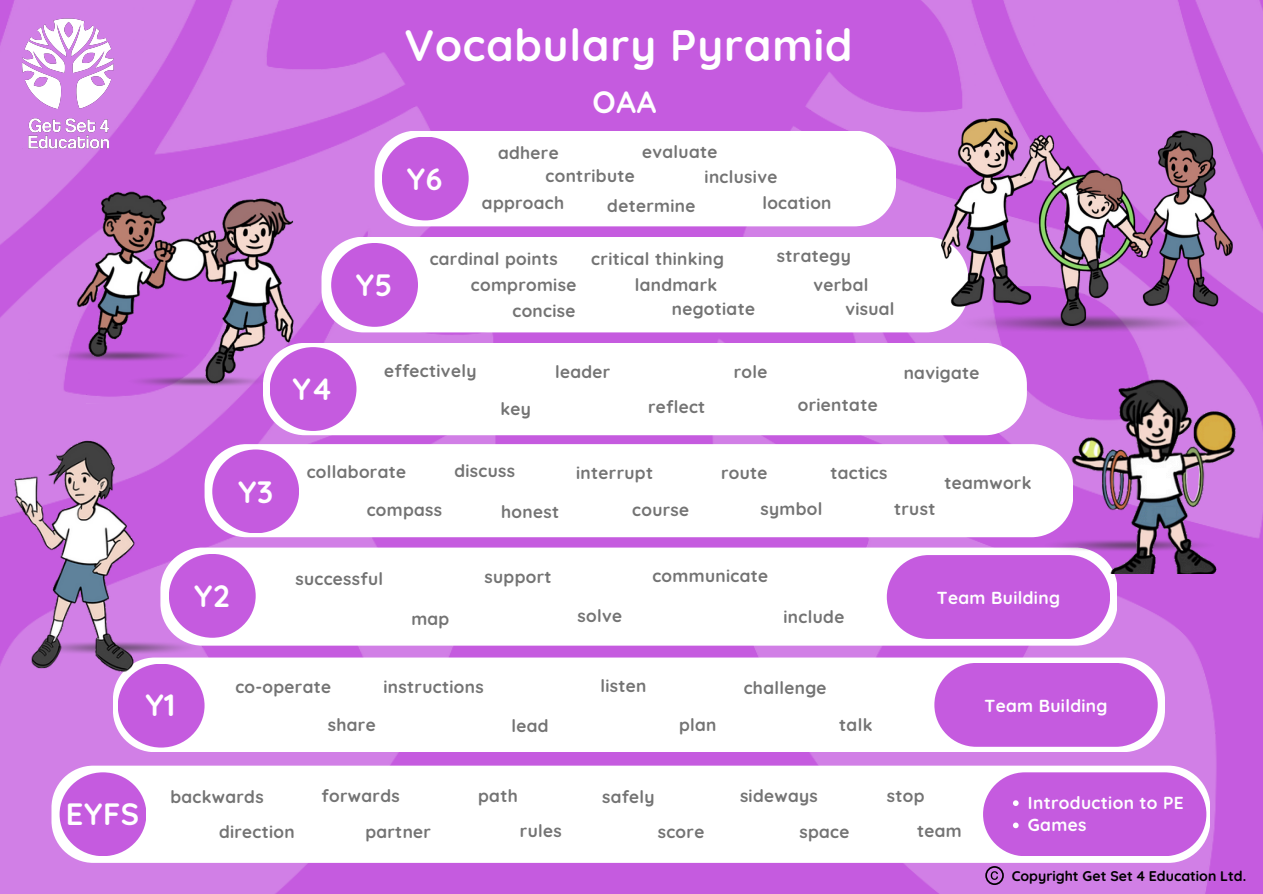
<style>
.page{position:relative;width:1263px;height:894px;background:#fff}
.page>*{position:absolute;margin:0;border:0;box-sizing:border-box;transform-origin:0 0}
.t1{font:700 43.95px "Quicksand";letter-spacing:.02em;color:#fff}
.t2{font:700 30.75px "Quicksand";letter-spacing:.02em;color:#fff}
.t3{font:700 17.25px "Quicksand";letter-spacing:.02em;color:#737373}
.t4{font:700 17.25px "Quicksand";letter-spacing:.02em;color:#fff}
.t5{font:700 14.1px "Quicksand";color:#000}
</style>
<div class="page">
<div style="left:0;top:0;width:1263px;height:893px;background:#c55bdf"></div>
<img style="left:0;top:0;width:500px;height:893px">
<img style="left:710px;top:0;width:553px;height:893px">
<div style="left:51px;top:765px;width:1159px;height:97px;background:#fff"></div>
<div style="left:113px;top:657px;width:1052px;height:95px;background:#fff"></div>
<div style="left:182px;top:547px;width:935px;height:98px;background:#fff"></div>
<div style="left:205px;top:444px;width:849px;height:93px;background:#fff"></div>
<div style="left:263px;top:343px;width:764px;height:92px;background:#fff"></div>
<div style="left:321px;top:237px;width:634px;height:95px;background:#fff"></div>
<div style="left:375px;top:131px;width:521px;height:95px;background:#fff"></div>
<div style="left:60px;top:772px;width:86px;height:83px;background:#c55bdf;border-radius:50%"></div>
<div style="left:118px;top:663px;width:86px;height:84px;background:#c55bdf;border-radius:50%"></div>
<div style="left:169px;top:553px;width:87px;height:84px;background:#c55bdf;border-radius:50%"></div>
<div style="left:212px;top:449px;width:87px;height:84px;background:#c55bdf;border-radius:50%"></div>
<div style="left:270px;top:347px;width:86px;height:84px;background:#c55bdf;border-radius:50%"></div>
<div style="left:331px;top:243px;width:87px;height:84px;background:#c55bdf;border-radius:50%"></div>
<div style="left:382px;top:136px;width:87px;height:84px;background:#c55bdf;border-radius:50%"></div>
<img style="left:22px;top:19px;width:91px;height:129px">
<img style="left:955px;top:325px;width:255px;height:7px">
<img style="left:1041px;top:539px;width:13px;height:12px">
<img style="left:182px;top:641px;width:19px;height:13px">
<div style="left:983px;top:772px;width:223px;height:83px;background:#c55bdf;border-radius:42px"></div>
<svg style="left:1013px;top:800px;width:6px;height:5px"></svg>
<svg style="left:1013px;top:822px;width:6px;height:6px"></svg>
<div style="left:934px;top:662px;width:224px;height:84px;background:#c55bdf;border-radius:42px"></div>
<div style="left:887px;top:555px;width:223px;height:83px;background:#c55bdf;border-radius:42px"></div>
<img style="left:941px;top:118px;width:292px;height:207px">
<img style="left:71px;top:176px;width:242px;height:227px">
<img style="left:50px;top:351px;width:142px;height:10px">
<img style="left:1054px;top:357px;width:209px;height:216px">
<img style="left:0;top:425px;width:182px;height:270px">
<svg style="left:985px;top:865px;width:19px;height:19px"></svg>
<p class="t1" style="left:404px;top:17px;width:449px">Vocabulary Pyramid</p>
<p class="t2" style="left:145px;top:685px;width:32px">Y1</p>
<p class="t2" style="left:238px;top:471px;width:36px">Y3</p>
<p class="t2" style="left:194px;top:576px;width:37px">Y2</p>
<p class="t2" style="left:292px;top:369px;width:42px">Y4</p>
<p class="t2" style="left:356px;top:265px;width:38px">Y5</p>
<p class="t2" style="left:407px;top:159px;width:37px">Y6</p>
<h3 class="t3" style="left:498px;top:142px;width:62px">adhere</h3>
<p class="t2" style="left:593px;top:82px;width:65px">OAA</p>
<h3 class="t3" style="left:642px;top:140px;width:77px">evaluate</h3>
<h3 class="t3" style="left:546px;top:164px;width:91px">contribute</h3>
<h3 class="t3" style="left:705px;top:166px;width:74px">inclusive</h3>
<h3 class="t3" style="left:482px;top:191px;width:84px">approach</h3>
<h3 class="t3" style="left:607px;top:194px;width:90px">determine</h3>
<h3 class="t3" style="left:762px;top:191px;width:71px">location</h3>
<h3 class="t3" style="left:430px;top:248px;width:130px">cardinal points</h3>
<h3 class="t3" style="left:471px;top:273px;width:107px">compromise</h3>
<h3 class="t3" style="left:512px;top:300px;width:64px">concise</h3>
<p class="t3" style="left:591px;top:248px;width:134px">critical thinking</p>
<h2 class="t3" style="left:635px;top:273px;width:84px">landmark</h2>
<p class="t3" style="left:672px;top:297px;width:85px">negotiate</p>
<p class="t3" style="left:777px;top:245px;width:76px">strategy</p>
<h3 class="t3" style="left:813px;top:273px;width:56px">verbal</h3>
<h3 class="t3" style="left:845px;top:297px;width:51px">visual</h3>
<h3 class="t3" style="left:384px;top:359px;width:94px">effectively</h3>
<h3 class="t3" style="left:500px;top:397px;width:32px">key</h3>
<h3 class="t3" style="left:555px;top:360px;width:57px">leader</h3>
<h3 class="t3" style="left:648px;top:396px;width:59px">reflect</h3>
<h3 class="t3" style="left:734px;top:360px;width:35px">role</h3>
<h3 class="t3" style="left:798px;top:394px;width:81px">orientate</h3>
<h3 class="t3" style="left:904px;top:362px;width:77px">navigate</h3>
<h3 class="t3" style="left:307px;top:460px;width:101px">collaborate</h3>
<h3 class="t3" style="left:367px;top:498px;width:77px">compass</h3>
<h2 class="t3" style="left:454px;top:460px;width:62px">discuss</h2>
<h3 class="t3" style="left:501px;top:500px;width:59px">honest</h3>
<h3 class="t3" style="left:576px;top:461px;width:78px">interrupt</h3>
<h3 class="t3" style="left:632px;top:498px;width:59px">course</h3>
<h3 class="t3" style="left:721px;top:461px;width:48px">route</h3>
<h3 class="t3" style="left:760px;top:497px;width:63px">symbol</h3>
<h3 class="t3" style="left:830px;top:461px;width:58px">tactics</h3>
<p class="t3" style="left:894px;top:497px;width:43px">trust</p>
<h2 class="t3" style="left:944px;top:472px;width:89px">teamwork</h2>
<h3 class="t3" style="left:295px;top:567px;width:89px">successful</h3>
<h3 class="t3" style="left:484px;top:566px;width:69px">support</h3>
<h3 class="t3" style="left:411px;top:607px;width:40px">map</h3>
<h3 class="t3" style="left:578px;top:604px;width:46px">solve</h3>
<h3 class="t3" style="left:652px;top:564px;width:117px">communicate</h3>
<h3 class="t3" style="left:784px;top:605px;width:62px">include</h3>
<h3 class="t4" style="left:937px;top:586px;width:125px">Team Building</h3>
<h2 class="t3" style="left:235px;top:675px;width:97px">co-operate</h2>
<h3 class="t3" style="left:328px;top:713px;width:49px">share</h3>
<h2 class="t3" style="left:384px;top:675px;width:102px">instructions</h2>
<h3 class="t3" style="left:512px;top:714px;width:39px">lead</h3>
<h3 class="t3" style="left:600px;top:674px;width:48px">listen</h3>
<h3 class="t3" style="left:679px;top:713px;width:39px">plan</h3>
<h3 class="t3" style="left:744px;top:677px;width:84px">challenge</h3>
<h3 class="t3" style="left:839px;top:713px;width:35px">talk</h3>
<h3 class="t4" style="left:984px;top:694px;width:125px">Team Building</h3>
<p class="t2" style="left:66px;top:794px;width:75px">EYFS</p>
<h3 class="t3" style="left:170px;top:785px;width:95px">backwards</h3>
<h3 class="t3" style="left:219px;top:820px;width:77px">direction</h3>
<h3 class="t3" style="left:322px;top:784px;width:80px">forwards</h3>
<h3 class="t3" style="left:365px;top:820px;width:67px">partner</h3>
<h3 class="t3" style="left:478px;top:784px;width:41px">path</h3>
<h2 class="t3" style="left:520px;top:819px;width:43px">rules</h2>
<h3 class="t3" style="left:602px;top:785px;width:54px">safely</h3>
<h3 class="t3" style="left:658px;top:820px;width:48px">score</h3>
<h3 class="t3" style="left:740px;top:784px;width:79px">sideways</h3>
<h3 class="t3" style="left:799px;top:820px;width:51px">space</h3>
<h3 class="t3" style="left:887px;top:784px;width:39px">stop</h3>
<h3 class="t3" style="left:917px;top:819px;width:46px">team</h3>
<h2 class="t4" style="left:1028px;top:791px;width:157px">Introduction to PE</h2>
<h2 class="t4" style="left:1028px;top:813px;width:60px">Games</h2>
<h3 class="t5" style="left:1012px;top:866px;width:236px">Copyright Get Set 4 Education Ltd.</h3>
</div>
